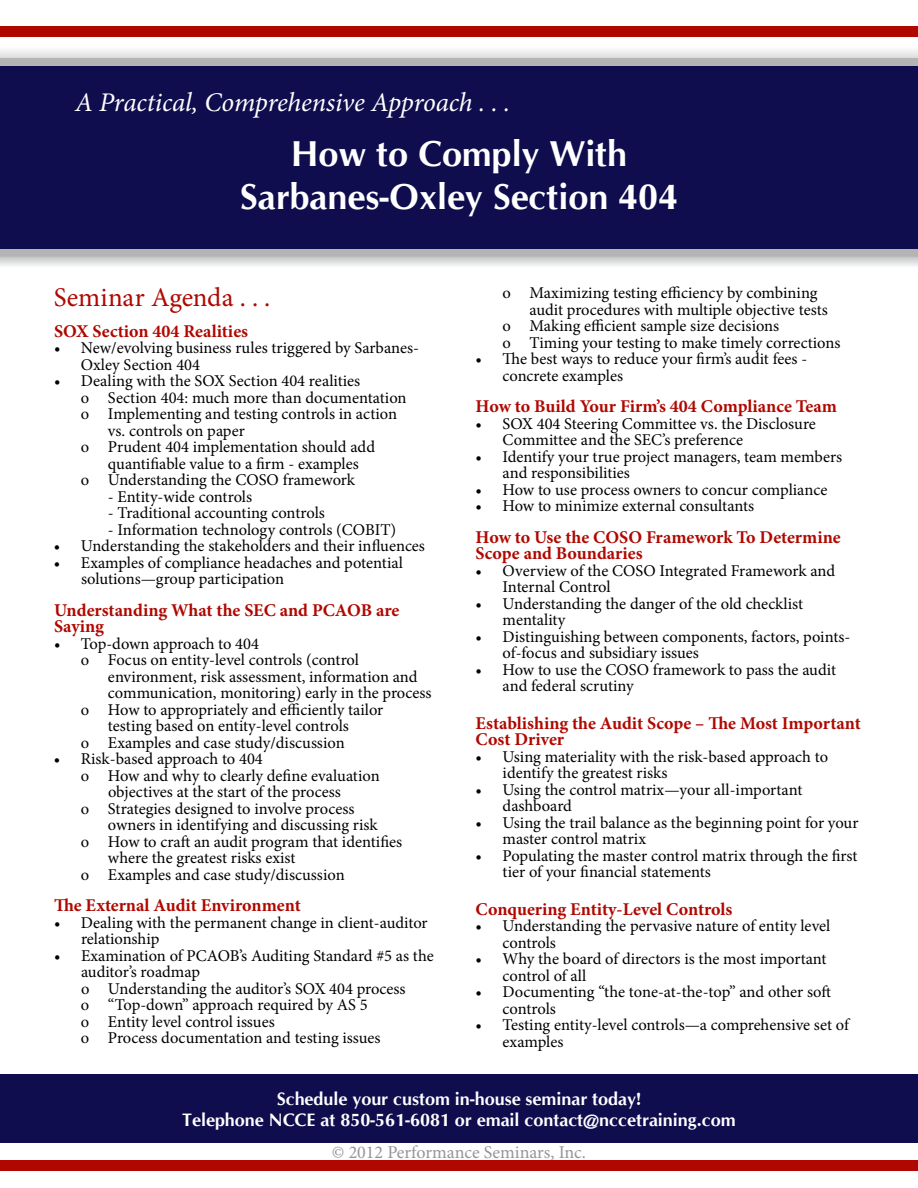
<style>
.page{position:relative;width:918px;height:1188px;background:#fff}
.page>*{position:absolute;margin:0;border:0;box-sizing:border-box;transform-origin:0 0}
.t1{font:700 36px/43.2px "CG Omega";color:#fff;text-align:center}
.t2{font:italic 27px "Minion Pro";letter-spacing:-.01em;color:#fff}
.t3{font:27px "Minion Pro";letter-spacing:-.005em;color:#af0800}
.t4{font:700 18px/16.5px "Minion Pro";color:#af0800}
.t5{font:700 18px/21.6px "CG Omega";color:#fff;text-align:center}
.t6{font:18px "Minion Pro";color:#939598}
.t7{font:16.5px/16.5px "Minion Pro";letter-spacing:-.005em;color:#000}
</style>
<div class="page">
<div style="left:0;top:1075px;width:918px;height:68px;background:#0f0d4e"></div>
<div style="left:0;top:1160px;width:918px;height:11px;background:#af0800"></div>
<svg style="left:0;top:50px;width:918px;height:7px"></svg>
<div style="left:0;top:26px;width:918px;height:11px;background:#af0800"></div>
<div style="left:0;top:58px;width:918px;height:198px;background:#b4b4b4"></div>
<div style="left:0;top:66px;width:918px;height:182px;background:#0f0d4e"></div>
<svg style="left:0;top:256px;width:918px;height:10px;background:#d8d9d9"></svg>
<h2 class="t2" style="left:75px;top:84px;width:437px">A Practical, Comprehensive Approach . . .</h2>
<h1 class="t1" style="left:240px;top:132px;width:440px">How to Comply With<br>Sarbanes-Oxley Section 404</h1>
<h2 class="t3" style="left:54px;top:279px;width:218px">Seminar Agenda . . .</h2>
<p class="t4" style="left:54px;top:323px;width:196px">SOX Section 404 Realities</p>
<p class="t7" style="left:81px;top:340px;width:340px;text-indent:-27px">• New/evolving business rules triggered by Sarbanes-<br>Oxley Section 404</p>
<p class="t7" style="left:54px;top:373px;width:308px">• Dealing with the SOX Section 404 realities</p>
<p class="t7" style="left:81px;top:390px;width:327px">o Section 404: much more than documentation</p>
<p class="t7" style="left:81px;top:406px;width:318px">o Implementing and testing controls in action</p>
<p class="t7" style="left:108px;top:423px;width:138px">vs. controls on paper</p>
<p class="t7" style="left:81px;top:439px;width:296px">o Prudent 404 implementation should add</p>
<p class="t7" style="left:108px;top:456px;width:252px">quantifiable value to a firm - examples</p>
<p class="t7" style="left:81px;top:472px;width:276px">o Understanding the COSO framework</p>
<p class="t7" style="left:108px;top:489px;width:146px">- Entity-wide controls</p>
<p class="t7" style="left:108px;top:505px;width:218px">- Traditional accounting controls</p>
<p class="t7" style="left:108px;top:522px;width:290px">- Information technology controls (COBIT)</p>
<p class="t7" style="left:54px;top:538px;width:373px">• Understanding the stakeholders and their influences</p>
<p class="t7" style="left:81px;top:555px;width:324px;text-indent:-27px">• Examples of compliance headaches and potential solutions—group participation</p>
<p class="t4" style="left:54px;top:602px;width:347px">Understanding What the SEC and PCAOB are<br>Saying</p>
<p class="t7" style="left:54px;top:636px;width:207px">• Top-down approach to 404</p>
<p class="t7" style="left:81px;top:652px;width:280px">o Focus on entity-level controls (control</p>
<p class="t7" style="left:108px;top:669px;width:311px">environment, risk assessment, information and</p>
<p class="t7" style="left:108px;top:685px;width:325px">communication, monitoring) early in the process</p>
<p class="t7" style="left:81px;top:702px;width:304px">o How to appropriately and efficiently tailor</p>
<p class="t7" style="left:108px;top:718px;width:242px">testing based on entity-level controls</p>
<p class="t7" style="left:81px;top:735px;width:265px">o Examples and case study/discussion</p>
<p class="t7" style="left:54px;top:751px;width:210px">• Risk-based approach to 404</p>
<p class="t7" style="left:81px;top:768px;width:300px">o How and why to clearly define evaluation</p>
<p class="t7" style="left:108px;top:784px;width:234px">objectives at the start of the process</p>
<p class="t7" style="left:81px;top:801px;width:275px">o Strategies designed to involve process</p>
<p class="t7" style="left:108px;top:817px;width:271px">owners in identifying and discussing risk</p>
<p class="t7" style="left:81px;top:834px;width:323px">o How to craft an audit program that identifies</p>
<p class="t7" style="left:108px;top:850px;width:189px">where the greatest risks exist</p>
<p class="t7" style="left:81px;top:867px;width:265px">o Examples and case study/discussion</p>
<p class="t4" style="left:54px;top:897px;width:248px">The External Audit Environment</p>
<p class="t7" style="left:81px;top:915px;width:348px;text-indent:-27px">• Dealing with the permanent change in client-auditor relationship</p>
<p class="t7" style="left:81px;top:948px;width:354px;text-indent:-27px">• Examination of PCAOB’s Auditing Standard #5 as the auditor’s roadmap<br>o Understanding the auditor’s SOX 404 process<br>o “Top-down” approach required by AS 5<br>o Entity level control issues<br>o Process documentation and testing issues</p>
<p class="t7" style="left:503px;top:285px;width:317px">o Maximizing testing efficiency by combining</p>
<p class="t7" style="left:530px;top:301px;width:300px">audit procedures with multiple objective tests</p>
<p class="t7" style="left:503px;top:318px;width:278px">o Making efficient sample size decisions</p>
<p class="t7" style="left:503px;top:334px;width:339px">o Timing your testing to make timely corrections</p>
<p class="t7" style="left:503px;top:351px;width:306px;text-indent:-27px">• The best ways to reduce your firm’s audit fees - concrete examples</p>
<p class="t4" style="left:476px;top:398px;width:363px">How to Build Your Firm’s 404 Compliance Team</p>
<p class="t7" style="left:503px;top:415px;width:315px;text-indent:-27px">• SOX 404 Steering Committee vs. the Disclosure<br>Committee and the SEC’s preference</p>
<p class="t7" style="left:503px;top:448px;width:341px;text-indent:-27px">• Identify your true project managers, team members and responsibilities</p>
<p class="t7" style="left:476px;top:481px;width:353px">• How to use process owners to concur compliance</p>
<p class="t7" style="left:476px;top:498px;width:280px">• How to minimize external consultants</p>
<p class="t4" style="left:476px;top:528px;width:367px">How to Use the COSO Framework To Determine<br>Scope and Boundaries</p>
<p class="t7" style="left:503px;top:562px;width:334px;text-indent:-27px">• Overview of the COSO Integrated Framework and<br>Internal Control</p>
<p class="t7" style="left:503px;top:595px;width:302px;text-indent:-27px">• Understanding the danger of the old checklist mentality</p>
<p class="t7" style="left:503px;top:628px;width:349px;text-indent:-27px">• Distinguishing between components, factors, points&shy;of-focus and subsidiary issues</p>
<p class="t7" style="left:503px;top:661px;width:335px;text-indent:-27px">• How to use the COSO framework to pass the audit and federal scrutiny</p>
<p class="t4" style="left:476px;top:714px;width:387px">Establishing the Audit Scope – The Most Important<br>Cost Driver</p>
<p class="t7" style="left:503px;top:748px;width:327px;text-indent:-27px">• Using materiality with the risk-based approach to identify the greatest risks</p>
<p class="t7" style="left:503px;top:781px;width:301px;text-indent:-27px">• Using the control matrix—your all-important dashboard</p>
<p class="t7" style="left:503px;top:814px;width:357px;text-indent:-27px">• Using the trail balance as the beginning point for your master control matrix</p>
<p class="t7" style="left:503px;top:847px;width:356px;text-indent:-27px">• Populating the master control matrix through the first tier of your financial statements</p>
<p class="t4" style="left:476px;top:900px;width:258px">Conquering Entity-Level Controls</p>
<p class="t7" style="left:503px;top:918px;width:329px;text-indent:-27px">• Understanding the pervasive nature of entity level controls</p>
<p class="t7" style="left:503px;top:951px;width:326px;text-indent:-27px">• Why the board of directors is the most important control of all</p>
<p class="t7" style="left:503px;top:984px;width:330px;text-indent:-27px">• Documenting “the tone-at-the-top” and other soft controls</p>
<p class="t7" style="left:503px;top:1017px;width:348px;text-indent:-27px">• Testing entity-level controls—a comprehensive set of examples</p>
<p class="t5" style="left:182px;top:1088px;width:555px">Schedule your custom in-house seminar today!<br>Telephone NCCE at 850-561-6081 or email contact@nccetraining.com</p>
<p class="t6" style="left:332px;top:1140px;width:256px">© 2012 Performance Seminars, Inc.</p>
</div>
